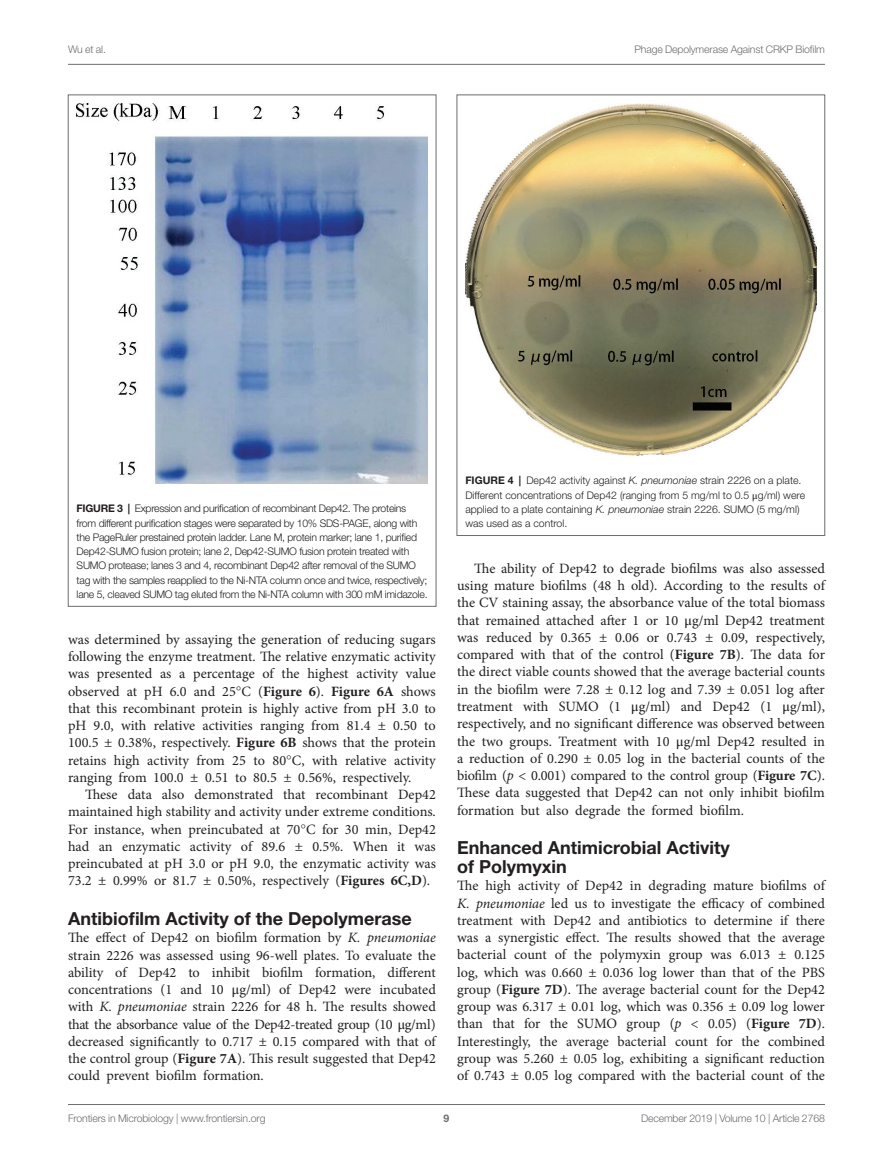
<style>
.page{position:relative;width:893px;height:1170px;background:#fff}
.page>*{position:absolute;margin:0;border:0;box-sizing:border-box;transform-origin:0 0}
.HEAD_2{font:700 18px/18.8px "Helvetica Neue LT Std";color:#231f20}
.TEXT_FLUSH{font:14.25px/17.2px "Minion Pro";color:#231f20;text-align:justify}
.TEXT{font:14.25px/17.2px "Minion Pro";color:#231f20;text-align:justify}
.FIG_LEG{font:300 10.5px/14.2px "Helvetica Neue LT Std";letter-spacing:-.025em;color:#231f20}
.FIG_LEG-2{font:300 10.5px/14.2px "Helvetica Neue LT Std";color:#231f20}
.t1{font:300 10.5px "Helvetica Neue LT Std";letter-spacing:-.015em;color:#6c6d70}
.t2{font:700 10.5px "Helvetica Neue LT Std";color:#6c6d70}
.s1{font-weight:700}
.s2{font-family:"STIX General"}
.s3{font-style:italic}
.s4{font-family:"STIX General";font-weight:400}
</style>
<div class="page">
<hr style="left:68px;top:64px;width:757px;height:1px;background:#6c6d70">
<hr style="left:68px;top:1104px;width:757px;height:1px;background:#6c6d70">
<img style="left:77px;top:103px;width:351px;height:380px">
<img style="left:465px;top:103px;width:351px;height:352px">
<p class="t1" style="left:68px;top:42px;width:39px">Wu et al.</p>
<p class="t1" style="left:634px;top:42px;width:192px">Phage Depolymerase Against CRKP Biofilm</p>
<p class="FIG_LEG" style="left:77px;top:501px;width:352px"><span class="s1">FIGURE 3 |</span> Expression and purification of recombinant Dep42. The proteins from different purification stages were separated by 10% SDS-PAGE, along with the PageRuler prestained protein ladder. Lane M, protein marker; lane 1, purified Dep42-SUMO fusion protein; lane 2, Dep42-SUMO fusion protein treated with SUMO protease; lanes 3 and 4, recombinant Dep42 after removal of the SUMO tag with the samples reapplied to the Ni-NTA column once and twice, respectively; lane 5, cleaved SUMO tag eluted from the Ni-NTA column with 300 mM imidazole.</p>
<p class="TEXT_FLUSH" style="left:68px;top:630px;width:369px">was determined by assaying the generation of reducing sugars following the enzyme treatment. The relative enzymatic activity was presented as a percentage of the highest activity value observed at pH 6.0 and 25<span class="s2">°</span>C (<span class="s1">Figure 6</span>). <span class="s1">Figure 6A</span> shows that this recombinant protein is highly active from pH 3.0 to pH 9.0, with relative activities ranging from 81.4 ± 0.50 to 100.5 ± 0.38%, respectively. <span class="s1">Figure 6B</span> shows that the protein retains high activity from 25 to 80<span class="s2">°</span>C, with relative activity ranging from 100.0 ± 0.51 to 80.5 ± 0.56%, respectively.</p>
<p class="TEXT" style="left:68px;top:785px;width:369px;text-indent:17px">These data also demonstrated that recombinant Dep42 maintained high stability and activity under extreme conditions.<br>For instance, when preincubated at 70<span class="s2">°</span>C for 30 min, Dep42 had an enzymatic activity of 89.6 ± 0.5%. When it was preincubated at pH 3.0 or pH 9.0, the enzymatic activity was 73.2 ± 0.99% or 81.7 ± 0.50%, respectively (<span class="s1">Figures 6C,D</span>).</p>
<p class="HEAD_2" style="left:68px;top:908px;width:345px">Antibiofilm Activity of the Depolymerase</p>
<p class="TEXT_FLUSH" style="left:68px;top:929px;width:369px">The effect of Dep42 on biofilm formation by <span class="s3">K. pneumoniae </span>strain 2226 was assessed using 96-well plates. To evaluate the ability of Dep42 to inhibit biofilm formation, different concentrations (1 and 10 <span class="s2">μ</span>g/ml) of Dep42 were incubated with <span class="s3">K. pneumoniae</span> strain 2226 for 48 h. The results showed that the absorbance value of the Dep42-treated group (10 <span class="s2">μ</span>g/ml) decreased significantly to 0.717 ± 0.15 compared with that of the control group (<span class="s1">Figure 7A</span>). This result suggested that Dep42 could prevent biofilm formation.</p>
<p class="FIG_LEG-2" style="left:465px;top:473px;width:341px"><span class="s1">FIGURE 4 |</span> Dep42 activity against <span class="s3">K. pneumoniae</span> strain 2226 on a plate.<br>Different concentrations of Dep42 (ranging from 5 mg/ml to 0.5 <span class="s4">μ</span>g/ml) were applied to a plate containing <span class="s3">K. pneumoniae</span> strain 2226. SUMO (5 mg/ml) was used as a control.</p>
<p class="TEXT" style="left:457px;top:559px;width:369px;text-indent:17px">The ability of Dep42 to degrade biofilms was also assessed using mature biofilms (48 h old). According to the results of the CV staining assay, the absorbance value of the total biomass that remained attached after 1 or 10 <span class="s2">μ</span>g/ml Dep42 treatment was reduced by 0.365 ± 0.06 or 0.743 ± 0.09, respectively, compared with that of the control (<span class="s1">Figure 7B</span>). The data for the direct viable counts showed that the average bacterial counts in the biofilm were 7.28 ± 0.12 log and 7.39 ± 0.051 log after treatment with SUMO (1 <span class="s2">μ</span>g/ml) and Dep42 (1 <span class="s2">μ</span>g/ml), respectively, and no significant difference was observed between the two groups. Treatment with 10 <span class="s2">μ</span>g/ml Dep42 resulted in a reduction of 0.290 ± 0.05 log in the bacterial counts of the biofilm (<span class="s3">p</span> &lt; 0.001) compared to the control group (<span class="s1">Figure 7C</span>).<br>These data suggested that Dep42 can not only inhibit biofilm formation but also degrade the formed biofilm.</p>
<p class="HEAD_2" style="left:457px;top:838px;width:274px">Enhanced Antimicrobial Activity of Polymyxin</p>
<p class="TEXT_FLUSH" style="left:457px;top:877px;width:369px">The high activity of Dep42 in degrading mature biofilms of <span class="s3">K. pneumoniae</span> led us to investigate the efficacy of combined treatment with Dep42 and antibiotics to determine if there was a synergistic effect. The results showed that the average bacterial count of the polymyxin group was 6.013 ± 0.125 log, which was 0.660 ± 0.036 log lower than that of the PBS group (<span class="s1">Figure 7D</span>). The average bacterial count for the Dep42 group was 6.317 ± 0.01 log, which was 0.356 ± 0.09 log lower than that for the SUMO group (<span class="s3">p</span> &lt; 0.05) (<span class="s1">Figure 7D</span>).<br>Interestingly, the average bacterial count for the combined group was 5.260 ± 0.05 log, exhibiting a significant reduction of 0.743 ± 0.05 log compared with the bacterial count of the</p>
<p class="t1" style="left:68px;top:1111px;width:199px">Frontiers in Microbiology | www.frontiersin.org</p>
<p class="t2" style="left:444px;top:1111px;width:7px">9</p>
<p class="t1" style="left:641px;top:1111px;width:185px">December 2019 | Volume 10 | Article 2768</p>
</div>
